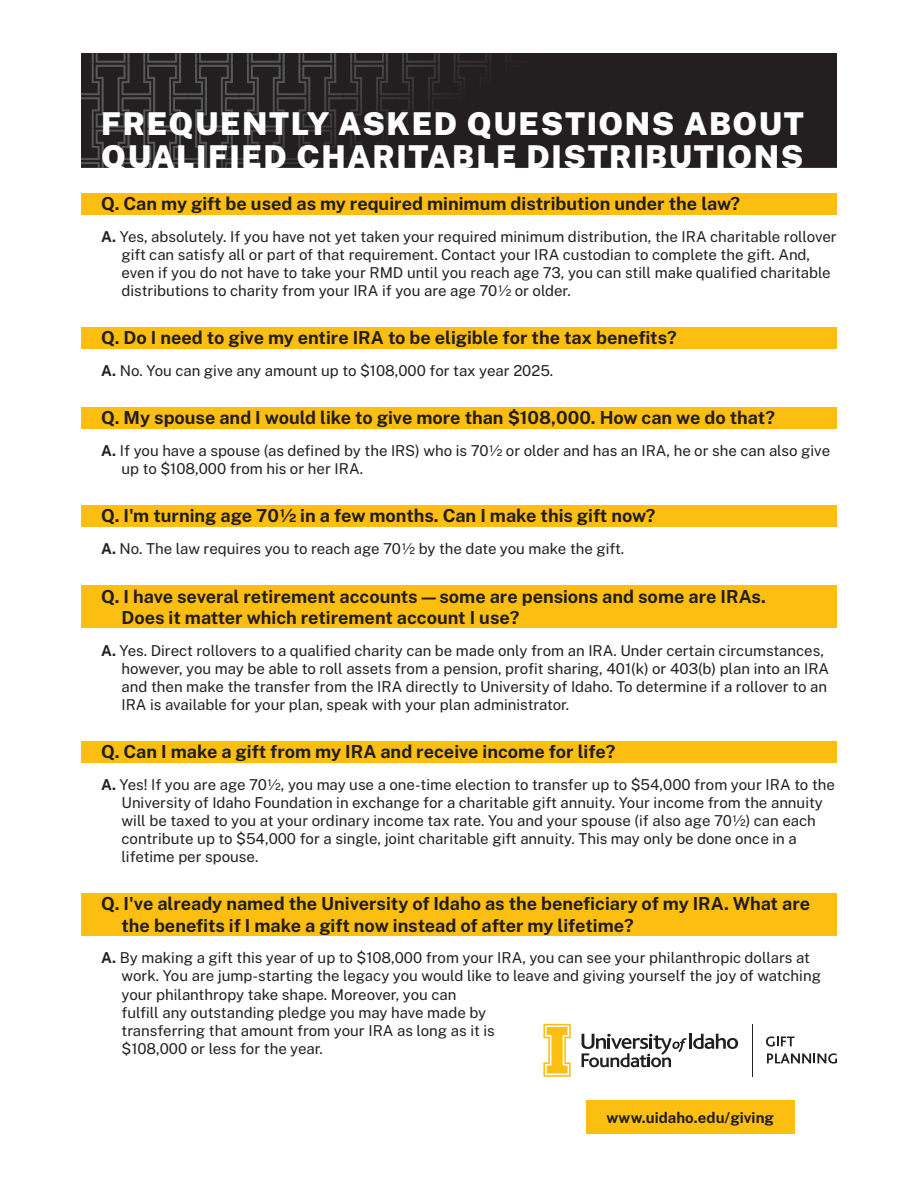
<style>
.page{position:relative;width:918px;height:1188px;background:#fff}
.page>*{position:absolute;margin:0;border:0;box-sizing:border-box;transform-origin:0 0}
.t1{font:900 31.5px/33px "Public Sans";letter-spacing:.05em;color:#fff}
.Gold_Highlight{font:700 18px/21.6px "Public Sans";color:#231f20}
.Body_text{font:15px/18px "Public Sans";color:#231f20}
.t2{font:700 15px "Public Sans";color:#231f20}
.s1{font-weight:700}
</style>
<div class="page">
<img style="left:81px;top:54px;width:756px;height:113px">
<div style="left:81px;top:193px;width:756px;height:21px;background:#fdbe12"></div>
<div style="left:81px;top:327px;width:756px;height:21px;background:#fdbe12"></div>
<div style="left:81px;top:407px;width:756px;height:21px;background:#fdbe12"></div>
<div style="left:81px;top:505px;width:756px;height:22px;background:#fdbe12"></div>
<div style="left:81px;top:585px;width:756px;height:43px;background:#fdbe12"></div>
<div style="left:81px;top:741px;width:756px;height:21px;background:#fdbe12"></div>
<div style="left:81px;top:893px;width:756px;height:43px;background:#fdbe12"></div>
<div style="left:586px;top:1101px;width:209px;height:33px;background:#fdbe12"></div>
<hr style="left:689px;top:1034px;width:3px;height:15px;background:#231f20">
<svg style="left:582px;top:1034px;width:105px;height:33px"></svg>
<svg style="left:693px;top:1034px;width:45px;height:15px"></svg>
<svg style="left:543px;top:1024px;width:28px;height:53px"></svg>
<hr style="left:752px;top:1024px;width:1px;height:53px;background:#231f20">
<svg style="left:767px;top:1053px;width:70px;height:11px"></svg>
<svg style="left:766px;top:1036px;width:29px;height:11px"></svg>
<p class="t1" style="left:101px;top:106px;width:704px">FREQUENTLY ASKED QUESTIONS ABOUT<br>QUALIFIED CHARITABLE DISTRIBUTIONS</p>
<p class="Gold_Highlight" style="left:101px;top:192px;width:640px">Q. Can my gift be used as my required minimum distribution under the law?</p>
<p class="Body_text" style="left:122px;top:227px;width:717px;text-indent:-20px"><span class="s1">A.</span> Yes, absolutely. If you have not yet taken your required minimum distribution, the IRA charitable rollover gift can satisfy all or part of that requirement. Contact your IRA custodian to complete the gift. And, even if you do not have to take your RMD until you reach age 73, you can still make qualified charitable distributions to charity from your IRA if you are age 70½ or older.</p>
<p class="Gold_Highlight" style="left:101px;top:326px;width:577px">Q. Do I need to give my entire IRA to be eligible for the tax benefits?</p>
<p class="Body_text" style="left:101px;top:361px;width:454px"><span class="s1">A.</span> No. You can give any amount up to $108,000 for tax year 2025.</p>
<p class="Gold_Highlight" style="left:101px;top:407px;width:675px">Q. My spouse and I would like to give more than $108,000. How can we do that?</p>
<p class="Body_text" style="left:122px;top:441px;width:710px;text-indent:-20px"><span class="s1">A.</span> If you have a spouse (as defined by the IRS) who is 70½ or older and has an IRA, he or she can also give up to $108,000 from his or her IRA.</p>
<p class="Gold_Highlight" style="left:101px;top:505px;width:556px">Q. I'm turning age 70½ in a few months. Can I make this gift now?</p>
<p class="Body_text" style="left:101px;top:539px;width:525px"><span class="s1">A.</span> No. The law requires you to reach age 70½ by the date you make the gift.</p>
<p class="Gold_Highlight" style="left:122px;top:585px;width:646px;text-indent:-20px">Q. I have several retirement accounts—some are pensions and some are IRAs.<br>Does it matter which retirement account I use?</p>
<p class="Body_text" style="left:122px;top:641px;width:709px;text-indent:-20px"><span class="s1">A.</span> Yes. Direct rollovers to a qualified charity can be made only from an IRA. Under certain circumstances, however, you may be able to roll assets from a pension, profit sharing, 401(k) or 403(b) plan into an IRA and then make the transfer from the IRA directly to University of Idaho. To determine if a rollover to an IRA is available for your plan, speak with your plan administrator.</p>
<p class="Gold_Highlight" style="left:101px;top:740px;width:516px">Q. Can I make a gift from my IRA and receive income for life?</p>
<p class="Body_text" style="left:122px;top:775px;width:715px;text-indent:-20px"><span class="s1">A.</span> Yes! If you are age 70½, you may use a one-time election to transfer up to $54,000 from your IRA to the University of Idaho Foundation in exchange for a charitable gift annuity. Your income from the annuity will be taxed to you at your ordinary income tax rate. You and your spouse (if also age 70½) can each contribute up to $54,000 for a single, joint charitable gift annuity. This may only be done once in a lifetime per spouse.</p>
<p class="Gold_Highlight" style="left:122px;top:893px;width:690px;text-indent:-20px">Q. I've already named the University of Idaho as the beneficiary of my IRA. What are the benefits if I make a gift now instead of after my lifetime?</p>
<p class="Body_text" style="left:122px;top:949px;width:701px;text-indent:-20px"><span class="s1">A.</span> By making a gift this year of up to $108,000 from your IRA, you can see your philanthropic dollars at work. You are jump-starting the legacy you would like to leave and giving yourself the joy of watching</p>
<p class="Body_text" style="left:122px;top:985px;width:375px">your philanthropy take shape. Moreover, you can fulfill any outstanding pledge you may have made by transferring that amount from your IRA as long as it is $108,000 or less for the year.</p>
<p class="t2" style="left:606px;top:1108px;width:169px">www.uidaho.edu/giving</p>
</div>
